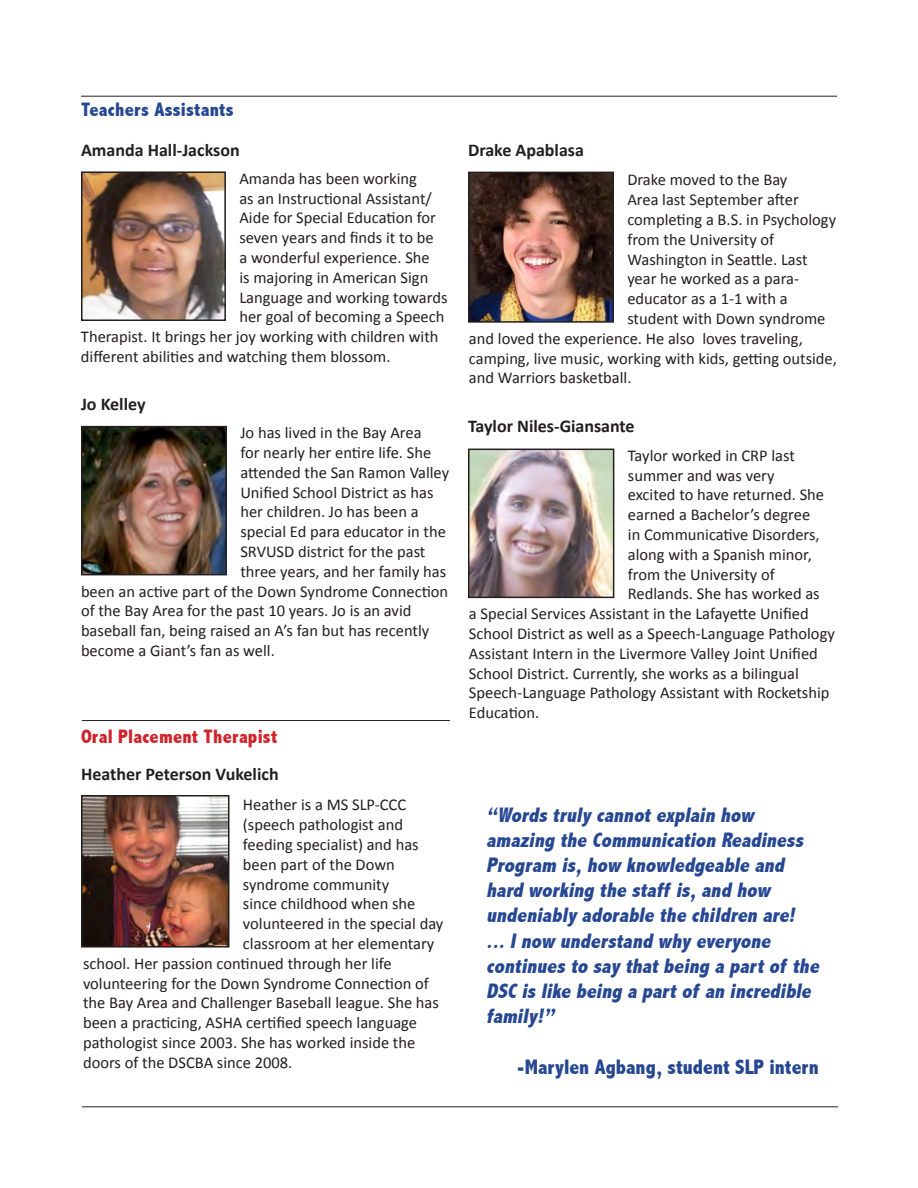
<style>
.page{position:relative;width:918px;height:1188px;background:#fff}
.page>*{position:absolute;margin:0;border:0;box-sizing:border-box;transform-origin:0 0}
.Inset_quote{font:italic 800 condensed 21px/25.2px "Abadi";color:#264792}
.Inset_quote-2{font:800 condensed 21px "Abadi";color:#264792}
.Headings{font:800 condensed 19.5px "Abadi";letter-spacing:.01em;color:#d1232a}
.Headings-2{font:800 condensed 19.5px "Abadi";letter-spacing:.01em;color:#264792}
.Text{font:700 18px "Calibri";color:#231f20}
.Text-2{font:16.5px "Calibri";color:#231f20}
</style>
<div class="page">
<img style="left:471px;top:452px;width:140px;height:143px">
<div style="left:468px;top:449px;width:146px;height:149px;border:2px solid #231f20"></div>
<img style="left:84px;top:429px;width:140px;height:143px">
<div style="left:81px;top:426px;width:146px;height:149px;border:2px solid #231f20"></div>
<img style="left:471px;top:175px;width:140px;height:145px">
<div style="left:468px;top:172px;width:146px;height:151px;border:2px solid #231f20"></div>
<img style="left:84px;top:174px;width:139px;height:144px">
<div style="left:81px;top:171px;width:145px;height:150px;border:2px solid #231f20"></div>
<hr style="left:81px;top:96px;width:756px;height:1px;background:#231f20">
<img style="left:84px;top:798px;width:142px;height:147px">
<div style="left:81px;top:795px;width:148px;height:153px;border:2px solid #231f20"></div>
<hr style="left:82px;top:720px;width:368px;height:1px;background:#231f20">
<hr style="left:82px;top:1107px;width:756px;height:1px;background:#231f20">
<p class="Headings-2" style="left:81px;top:98px;width:154px">Teachers Assistants</p>
<p class="Text" style="left:81px;top:139px;width:160px">Amanda Hall-Jackson</p>
<p class="Text-2" style="left:239px;top:168px;width:179px">Amanda has been working</p>
<p class="Text-2" style="left:239px;top:188px;width:194px">as an Instructional Assistant/</p>
<p class="Text-2" style="left:239px;top:208px;width:198px">Aide for Special Education for</p>
<p class="Text-2" style="left:239px;top:227px;width:196px">seven years and finds it to be</p>
<p class="Text-2" style="left:239px;top:247px;width:192px">a wonderful experience. She</p>
<p class="Text-2" style="left:239px;top:267px;width:190px">is majoring in American Sign</p>
<p class="Text-2" style="left:239px;top:287px;width:210px">Language and working towards</p>
<p class="Text-2" style="left:239px;top:307px;width:207px">her goal of becoming a Speech</p>
<p class="Text-2" style="left:81px;top:326px;width:359px">Therapist. It brings her joy working with children with</p>
<p class="Text-2" style="left:81px;top:346px;width:311px">different abilities and watching them blossom.</p>
<p class="Text" style="left:81px;top:393px;width:66px">Jo Kelley</p>
<p class="Text-2" style="left:240px;top:422px;width:183px">Jo has lived in the Bay Area</p>
<p class="Text-2" style="left:240px;top:442px;width:192px">for nearly her entire life. She</p>
<p class="Text-2" style="left:240px;top:462px;width:210px">attended the San Ramon Valley</p>
<p class="Text-2" style="left:240px;top:482px;width:195px">Unified School District as has</p>
<p class="Text-2" style="left:240px;top:502px;width:180px">her children. Jo has been a</p>
<p class="Text-2" style="left:240px;top:521px;width:207px">special Ed para educator in the</p>
<p class="Text-2" style="left:240px;top:541px;width:187px">SRVUSD district for the past</p>
<p class="Text-2" style="left:240px;top:561px;width:207px">three years, and her family has</p>
<p class="Text-2" style="left:81px;top:581px;width:369px">been an active part of the Down Syndrome Connection</p>
<p class="Text-2" style="left:81px;top:601px;width:332px">of the Bay Area for the past 10 years. Jo is an avid</p>
<p class="Text-2" style="left:81px;top:620px;width:350px">baseball fan, being raised an A’s fan but has recently</p>
<p class="Text-2" style="left:81px;top:640px;width:195px">become a Giant’s fan as well.</p>
<p class="Headings" style="left:81px;top:725px;width:198px">Oral Placement Therapist</p>
<p class="Text" style="left:81px;top:763px;width:199px">Heather Peterson Vukelich</p>
<p class="Text-2" style="left:243px;top:794px;width:165px">Heather is a MS SLP-CCC</p>
<p class="Text-2" style="left:243px;top:814px;width:162px">(speech pathologist and</p>
<p class="Text-2" style="left:243px;top:834px;width:177px">feeding specialist) and has</p>
<p class="Text-2" style="left:243px;top:854px;width:153px">been part of the Down</p>
<p class="Text-2" style="left:243px;top:874px;width:148px">syndrome community</p>
<p class="Text-2" style="left:243px;top:893px;width:174px">since childhood when she</p>
<p class="Text-2" style="left:243px;top:913px;width:202px">volunteered in the special day</p>
<p class="Text-2" style="left:243px;top:933px;width:193px">classroom at her elementary</p>
<p class="Text-2" style="left:83px;top:953px;width:310px">school. Her passion continued through her life</p>
<p class="Text-2" style="left:83px;top:973px;width:347px">volunteering for the Down Syndrome Connection of</p>
<p class="Text-2" style="left:83px;top:992px;width:357px">the Bay Area and Challenger Baseball league. She has</p>
<p class="Text-2" style="left:83px;top:1012px;width:336px">been a practicing, ASHA certified speech language</p>
<p class="Text-2" style="left:83px;top:1032px;width:334px">pathologist since 2003. She has worked inside the</p>
<p class="Text-2" style="left:83px;top:1052px;width:211px">doors of the DSCBA since 2008.</p>
<p class="Text" style="left:468px;top:139px;width:118px">Drake Apablasa</p>
<p class="Text-2" style="left:627px;top:170px;width:162px">Drake moved to the Bay</p>
<p class="Text-2" style="left:627px;top:189px;width:173px">Area last September after</p>
<p class="Text-2" style="left:627px;top:209px;width:210px">completing a B.S. in Psychology</p>
<p class="Text-2" style="left:627px;top:229px;width:148px">from the University of</p>
<p class="Text-2" style="left:627px;top:249px;width:182px">Washington in Seattle. Last</p>
<p class="Text-2" style="left:627px;top:269px;width:173px">year he worked as a para-</p>
<p class="Text-2" style="left:627px;top:288px;width:162px">educator as a 1-1 with a</p>
<p class="Text-2" style="left:627px;top:308px;width:200px">student with Down syndrome</p>
<p class="Text-2" style="left:469px;top:328px;width:335px">and loved the experience. He also loves traveling,</p>
<p class="Text-2" style="left:469px;top:348px;width:370px">camping, live music, working with kids, getting outside,</p>
<p class="Text-2" style="left:469px;top:368px;width:164px">and Warriors basketball.</p>
<p class="Text" style="left:468px;top:415px;width:168px">Taylor Niles-Giansante</p>
<p class="Text-2" style="left:628px;top:445px;width:169px">Taylor worked in CRP last</p>
<p class="Text-2" style="left:628px;top:465px;width:148px">summer and was very</p>
<p class="Text-2" style="left:628px;top:485px;width:198px">excited to have returned. She</p>
<p class="Text-2" style="left:628px;top:504px;width:184px">earned a Bachelor’s degree</p>
<p class="Text-2" style="left:628px;top:524px;width:193px">in Communicative Disorders,</p>
<p class="Text-2" style="left:628px;top:544px;width:185px">along with a Spanish minor,</p>
<p class="Text-2" style="left:628px;top:564px;width:148px">from the University of</p>
<p class="Text-2" style="left:628px;top:584px;width:193px">Redlands. She has worked as</p>
<p class="Text-2" style="left:469px;top:603px;width:341px">a Special Services Assistant in the Lafayette Unified</p>
<p class="Text-2" style="left:469px;top:623px;width:367px">School District as well as a Speech-Language Pathology</p>
<p class="Text-2" style="left:469px;top:643px;width:350px">Assistant Intern in the Livermore Valley Joint Unified</p>
<p class="Text-2" style="left:469px;top:663px;width:331px">School District. Currently, she works as a bilingual</p>
<p class="Text-2" style="left:469px;top:683px;width:362px">Speech-Language Pathology Assistant with Rocketship</p>
<p class="Text-2" style="left:469px;top:702px;width:72px">Education.</p>
<p class="Inset_quote" style="left:486px;top:802px;width:338px">“Words truly cannotexplain how amazing the Communication Readiness<br>Program is,how knowledgeable and hard working the staff is,and how undeniably adorable the children are! ...Inow understand why everyone continues to say thatbeing a partof the<br>DSC is like being a partof an incredible family!”</p>
<p class="Inset_quote-2" style="left:517px;top:1054px;width:303px">-Marylen Agbang, student SLP intern</p>
</div>
